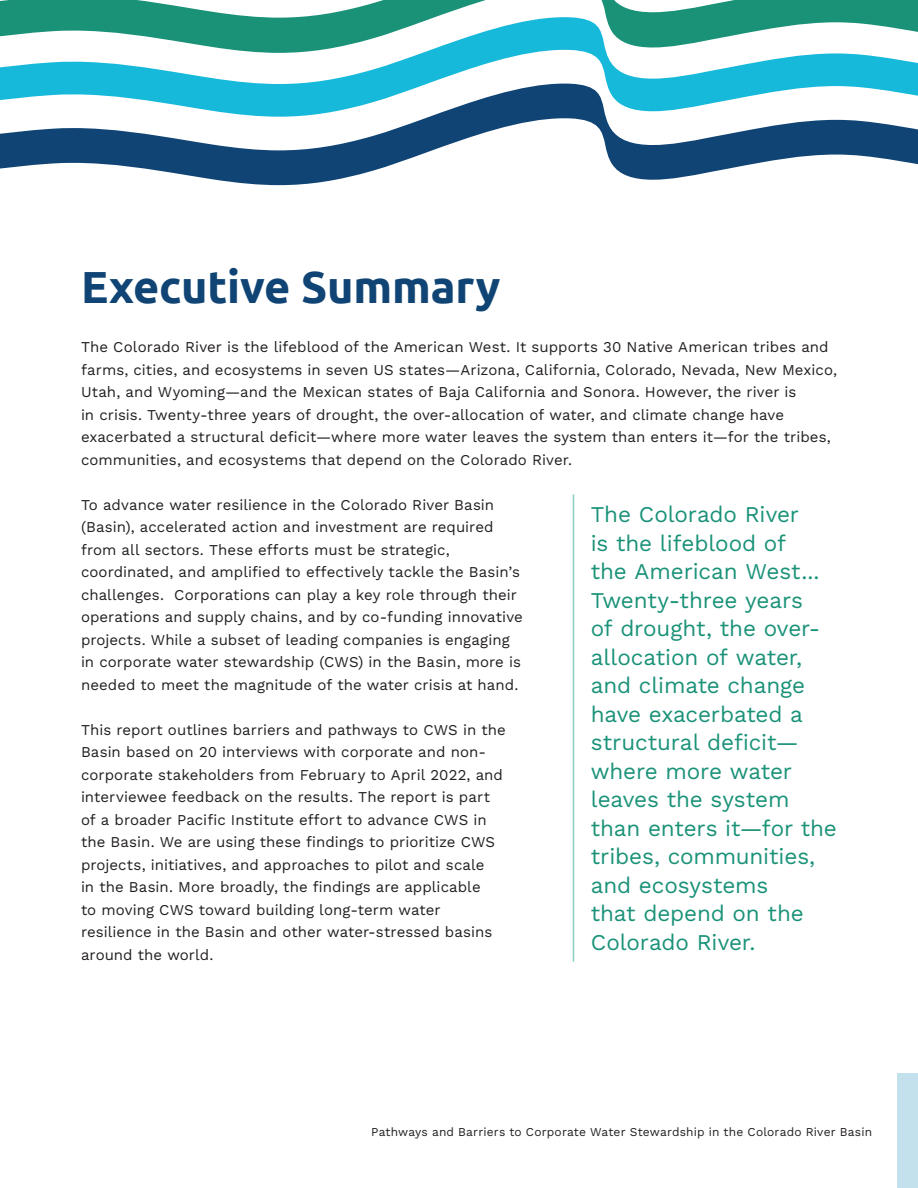
<style>
.page{position:relative;width:918px;height:1188px;background:#fff}
.page>*{position:absolute;margin:0;border:0;box-sizing:border-box;transform-origin:0 0}
.t1{font:700 45px "Ubuntu";letter-spacing:-.005em;color:#104474}
.t2{font:22.5px/28.5px "Work Sans";letter-spacing:-.005em;color:#1a9278}
.t3{font:15px/22.5px "Work Sans";letter-spacing:.005em;color:#231f20}
.t4{font:12px "Work Sans";letter-spacing:.015em;color:#231f20}
</style>
<div class="page">
<svg style="left:0;top:0;width:918px;height:17px;fill:#1a9278"></svg>
<svg style="left:0;top:17px;width:918px;height:67px"></svg>
<svg style="left:0;top:84px;width:918px;height:101px"></svg>
<div style="left:897px;top:1074px;width:21px;height:114px;background:#c2e1ec"></div>
<hr style="left:573px;top:494px;width:1px;height:468px;background:#87cfc4">
<h1 class="t1" style="left:81px;top:259px;width:421px">Executive Summary</h1>
<p class="t3" style="left:81px;top:335px;width:758px">The Colorado River is the lifeblood of the American West. It supports 30 Native American tribes and farms, cities, and ecosystems in seven US states—Arizona, California, Colorado, Nevada, New Mexico, Utah, and Wyoming—and the Mexican states of Baja California and Sonora. However, the river is<br>in crisis. Twenty-three years of drought, the over-allocation of water, and climate change have exacerbated a structural deficit—where more water leaves the system than enters it—for the tribes, communities, and ecosystems that depend on the Colorado River.</p>
<p class="t3" style="left:81px;top:493px;width:443px">To advance water resilience in the Colorado River Basin (Basin), accelerated action and investment are required from all sectors. These efforts must be strategic, coordinated, and amplified to effectively tackle the Basin’s challenges. Corporations can play a key role through their operations and supply chains, and by co-funding innovative projects. While a subset of leading companies is engaging in corporate water stewardship (CWS) in the Basin, more is needed to meet the magnitude of the water crisis at hand.</p>
<p class="t3" style="left:81px;top:718px;width:426px">This report outlines barriers and pathways to CWS in the Basin based on 20 interviews with corporate and non&shy;corporate stakeholders from February to April 2022, and interviewee feedback on the results. The report is part of a broader Pacific Institute effort to advance CWS in the Basin. We are using these findings to prioritize CWS projects, initiatives, and approaches to pilot and scale<br>in the Basin. More broadly, the findings are applicable<br>to moving CWS toward building long-term water resilience in the Basin and other water-stressed basins around the world.</p>
<p class="t2" style="left:591px;top:499px;width:248px">The Colorado River<br>is the lifeblood of<br>the American West...<br>Twenty-three years<br>of drought, the over&shy;allocation of water, and climate change have exacerbated a structural deficit— where more water leaves the system than enters it—for the tribes, communities, and ecosystems<br>that depend on the<br>Colorado River.</p>
<p class="t4" style="left:371px;top:1123px;width:503px">Pathways and Barriers to Corporate Water Stewardship in the Colorado River Basin</p>
</div>
